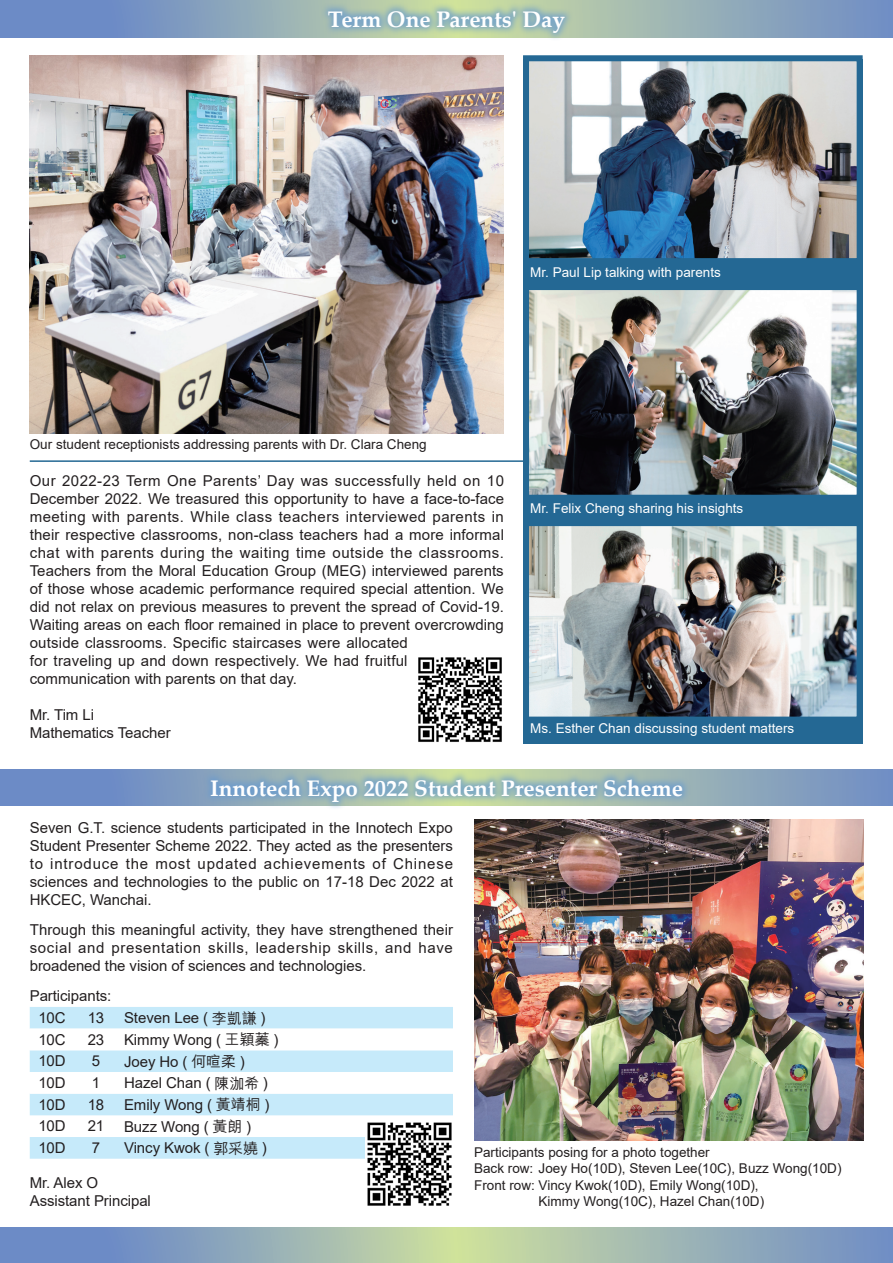
<style>
.page{position:relative;width:893px;height:1263px;background:#fff}
.page>*{position:absolute;margin:0;border:0;box-sizing:border-box;transform-origin:0 0}
.t1{font:700 22.5px "Palatino Linotype";color:#fff}
.t2{font:15px/18px "Arial";color:#231f20;text-align:justify}
.t3{font:13.5px "Arial";color:#231f20}
.t4{font:13.5px "Arial";color:#fff}
.s1{font-family:"M Hei HK";font-weight:500}
</style>
<div class="page">
<hr style="left:30px;top:460px;width:559px;height:2px;background:#246894">
<div style="left:523px;top:59px;width:340px;height:684px;background:#246894"></div>
<img style="left:30px;top:55px;width:474px;height:379px">
<svg style="left:0;top:1227px;width:893px;height:36px;background:#97b0b5"></svg>
<svg style="left:0;top:0;width:893px;height:37px;background:#89a3bb"></svg>
<div style="left:320px;top:2px;width:253px;height:40px;background:#6599d1;opacity:.75"></div>
<svg style="left:0;top:770px;width:893px;height:36px;background:#7b97c0"></svg>
<div style="left:202px;top:770px;width:488px;height:40px;background:#6599d1;opacity:.75"></div>
<svg style="left:30px;top:1007px;width:423px;height:152px;fill:#c6eafa"></svg>
<svg style="left:30px;top:1028px;width:423px;height:66px"></svg>
<img style="left:365px;top:1120px;width:88px;height:86px">
<img style="left:418px;top:657px;width:84px;height:85px">
<img style="left:474px;top:820px;width:390px;height:321px">
<img style="left:530px;top:62px;width:326px;height:195px">
<div style="left:523px;top:55px;width:340px;height:209px;border:6px solid #246894"></div>
<img style="left:530px;top:291px;width:326px;height:203px">
<div style="left:523px;top:284px;width:340px;height:217px;border:6px solid #246894"></div>
<img style="left:530px;top:527px;width:326px;height:189px">
<div style="left:523px;top:520px;width:340px;height:203px;border:6px solid #246894"></div>
<p class="t1" style="left:328px;top:3px;width:239px">Term One Parents' Day</p>
<p class="t4" style="left:530px;top:263px;width:192px">Mr. Paul Lip talking with parents</p>
<p class="t3" style="left:30px;top:435px;width:398px">Our student receptionists addressing parents with Dr. Clara Cheng</p>
<p class="t2" style="left:30px;top:471px;width:476px;text-align:left">Our 2022-23 Term One Parents’ Day was successfully held on 10<br>December 2022. We treasured this opportunity to have a face-to-face meeting with parents. While class teachers interviewed parents in their respective classrooms, non-class teachers had a more informal chat with parents during the waiting time outside the classrooms.<br>Teachers from the Moral Education Group (MEG) interviewed parents of those whose academic performance required special attention. We did not relax on previous measures to prevent the spread of Covid-19.<br>Waiting areas on each floor remained in place to prevent overcrowding outside classrooms. Specific staircases were allocated<br>for traveling up and down respectively. We had fruitful communication with parents on that day.</p>
<p class="t2" style="left:30px;top:705px;width:66px">Mr. Tim Li</p>
<p class="t2" style="left:30px;top:723px;width:142px">Mathematics Teacher</p>
<p class="t4" style="left:530px;top:498px;width:215px">Mr. Felix Cheng sharing his insights</p>
<p class="t4" style="left:530px;top:719px;width:266px">Ms. Esther Chan discussing student matters</p>
<p class="t1" style="left:210px;top:772px;width:474px">Innotech Expo 2022 Student Presenter Scheme</p>
<p class="t2" style="left:30px;top:818px;width:425px">Seven G.T. science students participated in the Innotech Expo Student Presenter Scheme 2022. They acted as the presenters to introduce the most updated achievements of Chinese sciences and technologies to the public on 17-18 Dec 2022 at HKCEC, Wanchai.</p>
<p class="t2" style="left:30px;top:920px;width:425px">Through this meaningful activity, they have strengthened their social and presentation skills, leadership skills, and have broadened the vision of sciences and technologies.</p>
<p class="t2" style="left:30px;top:986px;width:83px">Participants:</p>
<p class="t2" style="left:38px;top:1009px;width:29px">10C</p>
<p class="t2" style="left:88px;top:1009px;width:18px">13</p>
<p class="t2" style="left:124px;top:1009px;width:143px">Steven Lee ( <span class="s1">李凱謙</span> )</p>
<p class="t2" style="left:38px;top:1030px;width:29px">10C</p>
<p class="t2" style="left:88px;top:1030px;width:18px">23</p>
<p class="t2" style="left:124px;top:1030px;width:156px">Kimmy Wong ( <span class="s1">王穎蓁</span> )</p>
<p class="t2" style="left:38px;top:1052px;width:29px">10D</p>
<p class="t2" style="left:92px;top:1052px;width:10px">5</p>
<p class="t2" style="left:124px;top:1052px;width:122px">Joey Ho ( <span class="s1">何暄柔</span> )</p>
<p class="t2" style="left:38px;top:1074px;width:29px">10D</p>
<p class="t2" style="left:92px;top:1074px;width:10px">1</p>
<p class="t2" style="left:124px;top:1074px;width:145px">Hazel Chan ( <span class="s1">陳泇希</span> )</p>
<p class="t2" style="left:38px;top:1095px;width:29px">10D</p>
<p class="t2" style="left:88px;top:1095px;width:18px">18</p>
<p class="t2" style="left:124px;top:1095px;width:147px">Emily Wong ( <span class="s1">黃靖桐</span> )</p>
<p class="t2" style="left:38px;top:1117px;width:29px">10D</p>
<p class="t2" style="left:88px;top:1117px;width:18px">21</p>
<p class="t2" style="left:124px;top:1117px;width:129px">Buzz Wong ( <span class="s1">黃朗</span> )</p>
<p class="t2" style="left:38px;top:1139px;width:29px">10D</p>
<p class="t2" style="left:92px;top:1139px;width:10px">7</p>
<p class="t2" style="left:124px;top:1139px;width:144px">Vincy Kwok ( <span class="s1">郭采嬈</span> )</p>
<p class="t2" style="left:30px;top:1173px;width:70px">Mr. Alex O</p>
<p class="t2" style="left:30px;top:1191px;width:123px">Assistant Principal</p>
<p class="t3" style="left:474px;top:1143px;width:237px">Participants posing for a photo together</p>
<p class="t3" style="left:474px;top:1159px;width:369px">Back row: Joey Ho(10D), Steven Lee(10C), Buzz Wong(10D)</p>
<p class="t3" style="left:474px;top:1175px;width:286px">Front row: Vincy Kwok(10D), Emily Wong(10D),</p>
<p class="t3" style="left:539px;top:1192px;width:227px">Kimmy Wong(10C), Hazel Chan(10D)</p>
</div>
